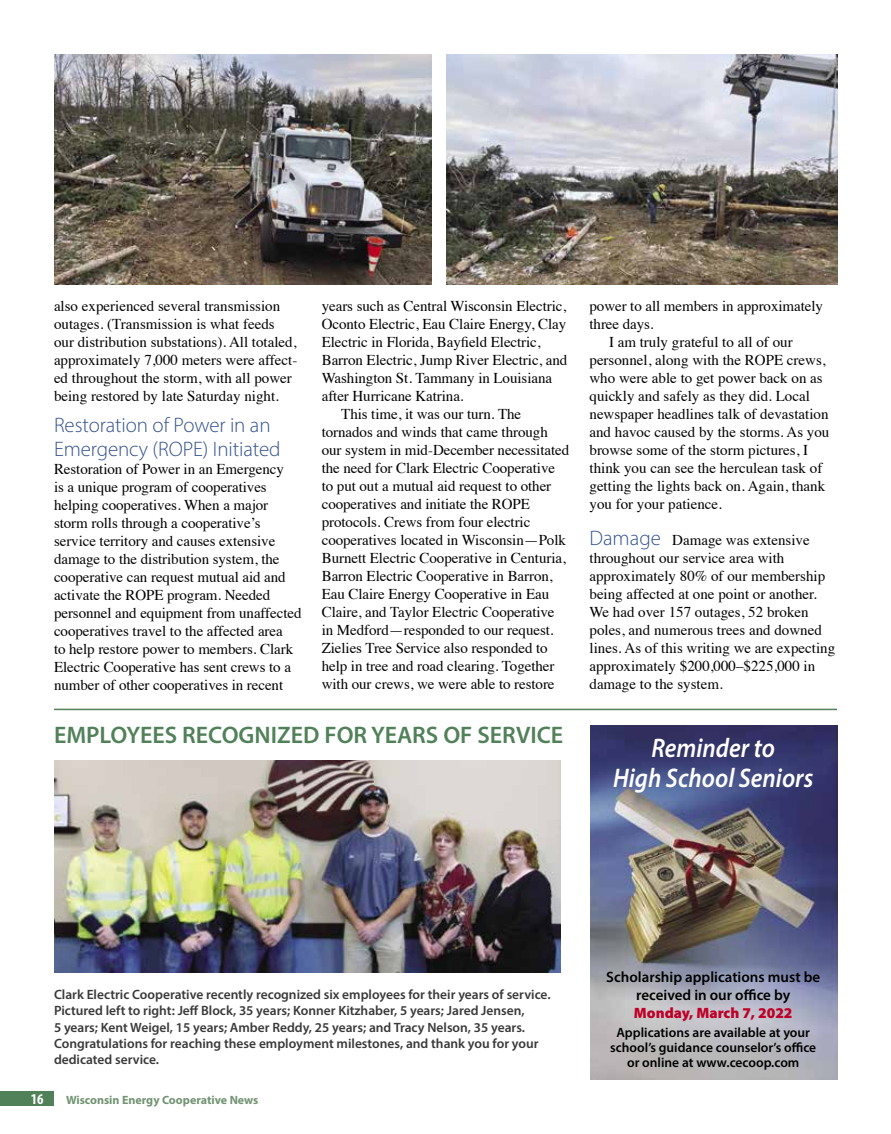
<style>
.page{position:relative;width:891px;height:1134px;background:#fff}
.page>*{position:absolute;margin:0;border:0;box-sizing:border-box;transform-origin:0 0}
.t1{font:italic 600 27px/30px "Myriad Pro";color:#fff;text-align:center;scale:.9 1}
.t2{font:600 24px "Myriad Pro";color:#518159}
.t3{font:300 21px/24px "Myriad Pro";letter-spacing:-.005em;color:#33528f}
.t4{font:15px/18px "Times";letter-spacing:-.005em;color:#000}
.t5{font:600 15px/18px "Myriad Pro";color:#000;text-align:center}
.t6{font:900 15px "Myriad Pro";color:#be0027}
.t7{font:700 condensed 15px "Myriad Pro";color:#fff}
.t8{font:600 13.5px/16.2px "Myriad Pro";color:#393939}
.t9{font:600 13.5px/15px "Myriad Pro";color:#000;text-align:center}
.t10{font:700 12px "Myriad Pro";color:#729473}
.s1{font-family:"Myriad Pro";font-weight:300;font-size:21px;color:#33528f}
</style>
<div class="page">
<img style="left:590px;top:725px;width:248px;height:355px">
<div style="left:0;top:1091px;width:54px;height:14px;background:#518159"></div>
<hr style="left:54px;top:709px;width:783px;height:1px;background:#518159">
<img style="left:54px;top:761px;width:507px;height:212px">
<img style="left:54px;top:54px;width:378px;height:230px">
<img style="left:446px;top:54px;width:392px;height:230px">
<p class="t4" style="left:54px;top:296px;width:245px">also experienced several transmission outages. (Transmission is what feeds our distribution substations). All totaled, approximately 7,000 meters were affect&shy;ed throughout the storm, with all power being restored by late Saturday night.</p>
<h3 class="t3" style="left:54px;top:413px;width:228px">Restoration of Power in an<br>Emergency (ROPE) Initiated</h3>
<p class="t4" style="left:54px;top:459px;width:249px">Restoration of Power in an Emergency<br>is a unique program of cooperatives helping cooperatives. When a major storm rolls through a cooperative’s service territory and causes extensive damage to the distribution system, the cooperative can request mutual aid and activate the ROPE program. Needed personnel and equipment from unaffected cooperatives travel to the affected area<br>to help restore power to members. Clark Electric Cooperative has sent crews to a number of other cooperatives in recent</p>
<p class="t4" style="left:322px;top:296px;width:246px">years such as Central Wisconsin Electric,</p>
<p class="t4" style="left:322px;top:314px;width:246px">Oconto Electric, Eau Claire Energy, Clay</p>
<p class="t4" style="left:322px;top:332px;width:220px">Electric in Florida, Bayfield Electric,</p>
<p class="t4" style="left:322px;top:350px;width:247px">Barron Electric, Jump River Electric, and</p>
<p class="t4" style="left:322px;top:368px;width:232px">Washington St. Tammany in Louisiana</p>
<p class="t4" style="left:322px;top:386px;width:143px">after Hurricane Katrina.</p>
<p class="t4" style="left:341px;top:404px;width:181px">This time, it was our turn. The</p>
<p class="t4" style="left:322px;top:422px;width:228px">tornados and winds that came through</p>
<p class="t4" style="left:322px;top:440px;width:249px">our system in mid-December necessitated</p>
<p class="t4" style="left:322px;top:458px;width:235px">the need for Clark Electric Cooperative</p>
<p class="t4" style="left:322px;top:476px;width:231px">to put out a mutual aid request to other</p>
<p class="t4" style="left:322px;top:494px;width:210px">cooperatives and initiate the ROPE</p>
<p class="t4" style="left:322px;top:512px;width:210px">protocols. Crews from four electric</p>
<p class="t4" style="left:322px;top:530px;width:246px">cooperatives located in Wisconsin—Polk</p>
<p class="t4" style="left:322px;top:548px;width:246px">Burnett Electric Cooperative in Centuria,</p>
<p class="t4" style="left:322px;top:566px;width:232px">Barron Electric Cooperative in Barron,</p>
<p class="t4" style="left:322px;top:584px;width:229px">Eau Claire Energy Cooperative in Eau</p>
<p class="t4" style="left:322px;top:602px;width:234px">Claire, and Taylor Electric Cooperative</p>
<p class="t4" style="left:322px;top:620px;width:233px">in Medford—responded to our request.</p>
<p class="t4" style="left:322px;top:638px;width:227px">Zielies Tree Service also responded to</p>
<p class="t4" style="left:322px;top:656px;width:234px">help in tree and road clearing. Together</p>
<p class="t4" style="left:322px;top:674px;width:234px">with our crews, we were able to restore</p>
<h2 class="t2" style="left:54px;top:720px;width:511px">EMPLOYEES RECOGNIZED FOR YEARS OF SERVICE</h2>
<p class="t4" style="left:590px;top:296px;width:235px">power to all members in approximately</p>
<p class="t4" style="left:590px;top:314px;width:66px">three days.</p>
<p class="t4" style="left:609px;top:332px;width:185px">I am truly grateful to all of our</p>
<p class="t4" style="left:590px;top:350px;width:238px">personnel, along with the ROPE crews,</p>
<p class="t4" style="left:590px;top:368px;width:235px">who were able to get power back on as</p>
<p class="t4" style="left:590px;top:386px;width:222px">quickly and safely as they did. Local</p>
<p class="t4" style="left:590px;top:404px;width:241px">newspaper headlines talk of devastation</p>
<p class="t4" style="left:590px;top:422px;width:241px">and havoc caused by the storms. As you</p>
<p class="t4" style="left:590px;top:440px;width:220px">browse some of the storm pictures, I</p>
<p class="t4" style="left:590px;top:458px;width:234px">think you can see the herculean task of</p>
<p class="t4" style="left:590px;top:476px;width:237px">getting the lights back on. Again, thank</p>
<p class="t4" style="left:590px;top:494px;width:134px">you for your patience.</p>
<p class="t4" style="left:590px;top:530px;width:247px"><span class="s1">Damage</span> Damage was extensive throughout our service area with approximately 80% of our membership being affected at one point or another.<br>We had over 157 outages, 52 broken poles, and numerous trees and downed lines. As of this writing we are expecting approximately $200,000–$225,000 in damage to the system.</p>
<h1 class="t1" style="left:613px;top:732px;width:224px">Reminder to<br>High School Seniors</h1>
<p class="t8" style="left:54px;top:986px;width:498px">Clark Electric Cooperative recently recognized six employees for their years of service.<br>Pictured left to right: Jeff Block, 35 years; Konner Kitzhaber, 5 years; Jared Jensen,<br>5 years; Kent Weigel, 15 years; Amber Reddy, 25 years; and Tracy Nelson, 35 years.<br>Congratulations for reaching these employment milestones, and thank you for your dedicated service.</p>
<p class="t7" style="left:31px;top:1089px;width:14px">16</p>
<p class="t10" style="left:66px;top:1092px;width:194px">Wisconsin Energy Cooperative News</p>
<p class="t5" style="left:606px;top:968px;width:216px">Scholarship applications must be received in our office by</p>
<p class="t6" style="left:634px;top:1003px;width:160px">Monday, March 7, 2022</p>
<p class="t9" style="left:610px;top:1024px;width:208px">Applications are available at your school’s guidance counselor’s office or online at www.cecoop.com</p>
</div>
